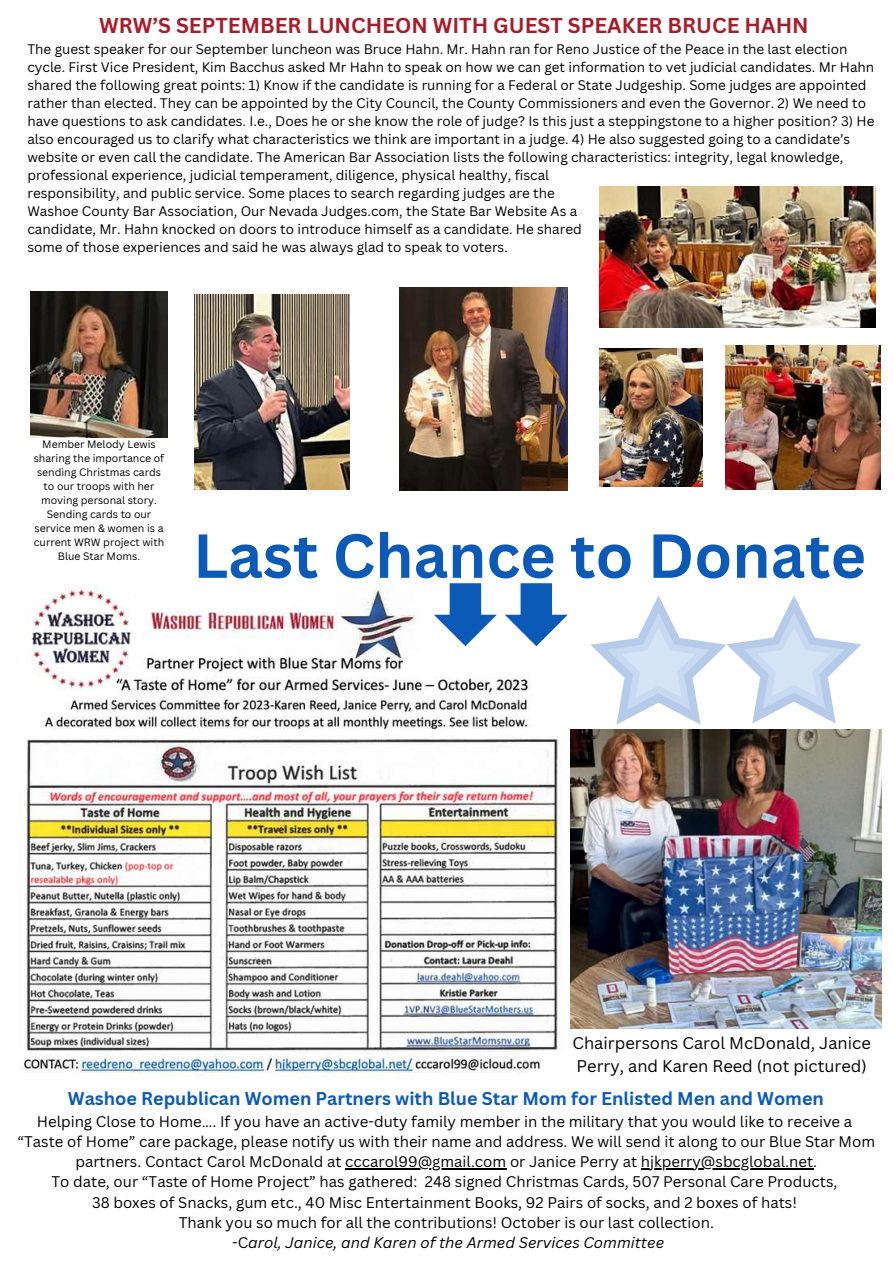
<style>
.page{position:relative;width:893px;height:1264px;background:#fff}
.page>*{position:absolute;margin:0;border:0;box-sizing:border-box;transform-origin:0 0}
.t1{font:700 60.75px "Canva Sans";color:#0b5ab7}
.t2{font:700 21px "Canva Sans";color:#a61e2c}
.t3{font:700 18px "Canva Sans";color:#0b5ab7}
.t4{font:16.5px/23.1px "Canva Sans";color:#000}
.t5{font:15px/20.2px "Canva Sans";color:#000;text-align:center}
.t6{font:13.5px/18px "Canva Sans";color:#000}
.t7{font:10.5px/14px "Canva Sans";color:#000;text-align:center}
.s1{font-style:italic}
</style>
<div class="page">
<img style="left:20px;top:586px;width:565px;height:494px">
<svg style="left:591px;top:595px;width:270px;height:129px"></svg>
<img style="left:570px;top:729px;width:311px;height:299px">
<img style="left:194px;top:294px;width:156px;height:195px">
<img style="left:30px;top:292px;width:138px;height:146px">
<img style="left:599px;top:348px;width:103px;height:139px">
<img style="left:399px;top:288px;width:168px;height:202px">
<img style="left:725px;top:346px;width:154px;height:144px">
<img style="left:599px;top:187px;width:276px;height:140px">
<svg style="left:434px;top:583px;width:63px;height:63px"></svg>
<hr style="left:345px;top:1168px;width:161px;height:1px;background:#000">
<hr style="left:641px;top:1168px;width:172px;height:1px;background:#000">
<svg style="left:505px;top:583px;width:62px;height:63px"></svg>
<h2 class="t2" style="left:99px;top:10px;width:710px">WRW’S SEPTEMBER LUNCHEON WITH GUEST SPEAKER BRUCE HAHN</h2>
<p class="t6" style="left:27px;top:40px;width:848px">The guest speaker for our September luncheon was Bruce Hahn. Mr. Hahn ran for Reno Justice of the Peace in the last election cycle. First Vice President, Kim Bacchus asked Mr Hahn to speak on how we can get information to vet judicial candidates. Mr Hahn shared the following great points: 1) Know if the candidate is running for a Federal or State Judgeship. Some judges are appointed rather than elected. They can be appointed by the City Council, the County Commissioners and even the Governor. 2) We need to have questions to ask candidates. I.e., Does he or she know the role of judge? Is this just a steppingstone to a higher position? 3) He also encouraged us to clarify what characteristics we think are important in a judge. 4) He also suggested going to a candidate’s website or even call the candidate. The American Bar Association lists the following characteristics: integrity, legal knowledge, professional experience, judicial temperament, diligence, physical healthy, fiscal<br>responsibility, and public service. Some places to search regarding judges are the<br>Washoe County Bar Association, Our Nevada Judges.com, the State Bar Website As a<br>candidate, Mr. Hahn knocked on doors to introduce himself as a candidate. He shared<br>some of those experiences and said he was always glad to speak to voters.</p>
<p class="t7" style="left:34px;top:436px;width:132px">Member Melody Lewis sharing the importance of sending Christmas cards to our troops with her moving personal story.<br>Sending cards to our service men &amp; women is a current WRW project with<br>Blue Star Moms.</p>
<h1 class="t1" style="left:193px;top:513px;width:674px">Last Chance to Donate</h1>
<p class="t4" style="left:572px;top:1030px;width:300px">Chairpersons Carol McDonald, Janice<br>Perry, and Karen Reed (not pictured)</p>
<h3 class="t3" style="left:68px;top:1085px;width:757px">Washoe Republican Women Partners with Blue Star Mom for Enlisted Men and Women</h3>
<p class="t5" style="left:17px;top:1110px;width:859px">Helping Close to Home…. If you have an active-duty family member in the military that you would like to receive a “Taste of Home” care package, please notify us with their name and address. We will send it along to our Blue Star Mom partners. Contact Carol McDonald at cccarol99@gmail.com or Janice Perry at hjkperry@sbcglobal.net.<br>To date, our “Taste of Home Project” has gathered: 248 signed Christmas Cards, 507 Personal Care Products,<br>38 boxes of Snacks, gum etc., 40 Misc Entertainment Books, 92 Pairs of socks, and 2 boxes of hats!<br>Thank you so much for all the contributions! October is our last collection.<br>-C<span class="s1">arol, Janice, and Karen of the Armed Services Committee</span></p>
</div>
